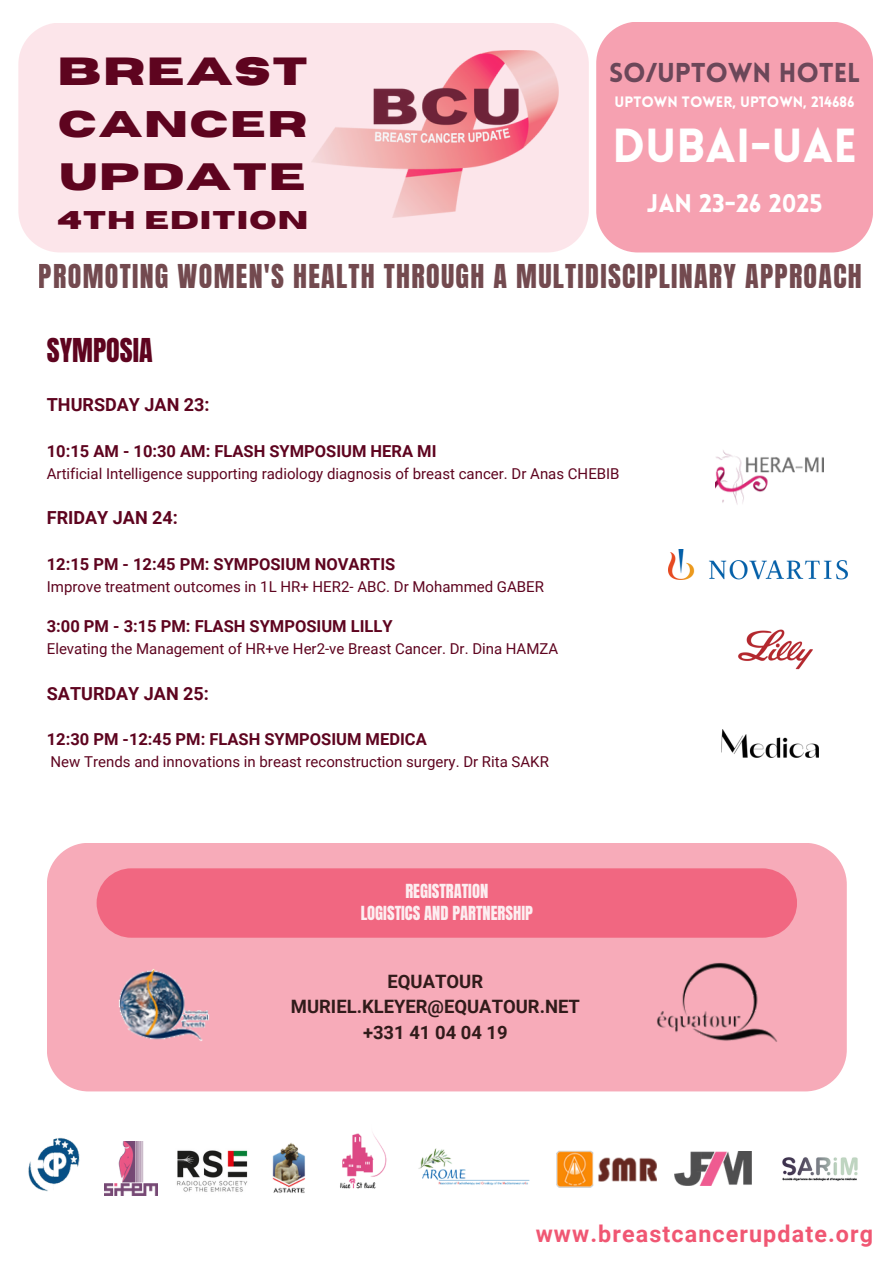
<style>
.page{position:relative;width:894px;height:1264px;background:#fff}
.page>*{position:absolute;margin:0;border:0;box-sizing:border-box;transform-origin:0 0}
.t1{font:900 46.65px "Lovelo";color:#fff}
.t2{font:700 39px "Horizon";letter-spacing:.045em;color:#5e041f}
.t3{font:700 37.95px "Horizon";letter-spacing:.045em;color:#5e041f}
.t4{font:700 36.9px "Horizon";letter-spacing:.045em;color:#5e041f}
.t5{font:27.9px "Anton";letter-spacing:.045em;color:#501d24}
.t6{font:27.9px "Anton";color:#5e041f}
.t7{font:900 26.7px "Lovelo";color:#6b4759}
.t8{font:700 25.5px "Horizon";letter-spacing:.045em;color:#5e041f}
.t9{font:900 24.9px "Lovelo";color:#fff}
.t10{font:700 23.25px "Roboto";letter-spacing:.05em;color:#f05773}
.t11{font:700 18.45px/25.5px "Roboto";color:#311b1a;text-align:center}
.t12{font:700 18px "Roboto";color:#5e041f}
.t13{font:700 16.5px "Roboto";color:#5e041f}
.t14{font:16.5px/22.4px "Anton";color:#fff;text-align:center}
.t15{font:15px "Roboto";color:#5e041f}
.t16{font:900 14.7px "Lovelo";color:#fff}
</style>
<div class="page">
<div style="left:18px;top:23px;width:570px;height:229px;background:#fce5ea"></div>
<img style="left:311px;top:51px;width:247px;height:166px">
<div style="left:596px;top:22px;width:276px;height:230px;background:#f6a1b1;border-radius:42px"></div>
<img style="left:340px;top:1132px;width:47px;height:57px">
<img style="left:28px;top:1137px;width:52px;height:55px">
<img style="left:418px;top:1148px;width:112px;height:37px">
<img style="left:104px;top:1141px;width:53px;height:54px">
<img style="left:176px;top:1150px;width:72px;height:42px">
<img style="left:272px;top:1143px;width:33px;height:50px">
<img style="left:556px;top:1150px;width:100px;height:37px">
<img style="left:674px;top:1151px;width:77px;height:34px">
<img style="left:782px;top:1157px;width:76px;height:24px">
<img style="left:738px;top:629px;width:75px;height:41px">
<img style="left:668px;top:550px;width:178px;height:29px">
<img style="left:715px;top:450px;width:108px;height:55px">
<img style="left:721px;top:729px;width:96px;height:28px">
<div style="left:47px;top:842px;width:799px;height:249px;background:#f7abb9;border-radius:42px"></div>
<div style="left:97px;top:868px;width:699px;height:69px;background:#f16781"></div>
<img style="left:657px;top:962px;width:120px;height:80px">
<img style="left:119px;top:969px;width:90px;height:72px">
<p class="t2" style="left:58px;top:53px;width:251px">BREAST</p>
<p class="t4" style="left:58px;top:106px;width:250px">CANCER</p>
<p class="t3" style="left:60px;top:158px;width:247px">UPDATE</p>
<p class="t8" style="left:57px;top:208px;width:252px">4TH EDITION</p>
<h3 class="t5" style="left:39px;top:256px;width:824px">PROMOTING WOMEN'S HEALTH THROUGH A MULTIDISCIPLINARY APPROACH</h3>
<h6 class="t7" style="left:609px;top:62px;width:253px">SO/UPTOWN HOTEL</h6>
<h6 class="t16" style="left:614px;top:96px;width:241px">UPTOWN TOWER, UPTOWN, 214686</h6>
<h6 class="t1" style="left:612px;top:127px;width:246px">DUBAI-UAE</h6>
<h6 class="t9" style="left:646px;top:194px;width:177px">JAN 23-26 2025</h6>
<h2 class="t6" style="left:47px;top:330px;width:107px">SYMPOSIA</h2>
<h2 class="t12" style="left:47px;top:394px;width:164px">THURSDAY JAN 23:</h2>
<h4 class="t13" style="left:47px;top:441px;width:391px">10:15 AM - 10:30 AM: FLASH SYMPOSIUM HERA MI</h4>
<p class="t15" style="left:47px;top:464px;width:574px">Artificial Intelligence supporting radiology diagnosis of breast cancer. Dr Anas CHEBIB</p>
<p class="t12" style="left:47px;top:507px;width:133px">FRIDAY JAN 24:</p>
<h4 class="t13" style="left:47px;top:555px;width:350px">12:15 PM - 12:45 PM: SYMPOSIUM NOVARTIS</h4>
<p class="t15" style="left:47px;top:578px;width:498px">Improve treatment outcomes in 1L HR+ HER2- ABC. Dr Mohammed GABER</p>
<p class="t13" style="left:47px;top:616px;width:347px">3:00 PM - 3:15 PM: FLASH SYMPOSIUM LILLY</p>
<p class="t15" style="left:47px;top:639px;width:513px">Elevating the Management of HR+ve Her2-ve Breast Cancer. Dr. Dina HAMZA</p>
<p class="t12" style="left:47px;top:682px;width:164px">SATURDAY JAN 25:</p>
<h4 class="t13" style="left:47px;top:730px;width:381px">12:30 PM -12:45 PM: FLASH SYMPOSIUM MEDICA</h4>
<p class="t15" style="left:51px;top:753px;width:499px">New Trends and innovations in breast reconstruction surgery. Dr Rita SAKR</p>
<p class="t14" style="left:360px;top:880px;width:173px">REGISTRATION<br>LOGISTICS AND PARTNERSHIP</p>
<p class="t11" style="left:291px;top:968px;width:290px">EQUATOUR<br>MURIEL.KLEYER@EQUATOUR.NET +331 41 04 04 19</p>
<h1 class="t10" style="left:535px;top:1219px;width:339px">www.breastcancerupdate.org</h1>
</div>
